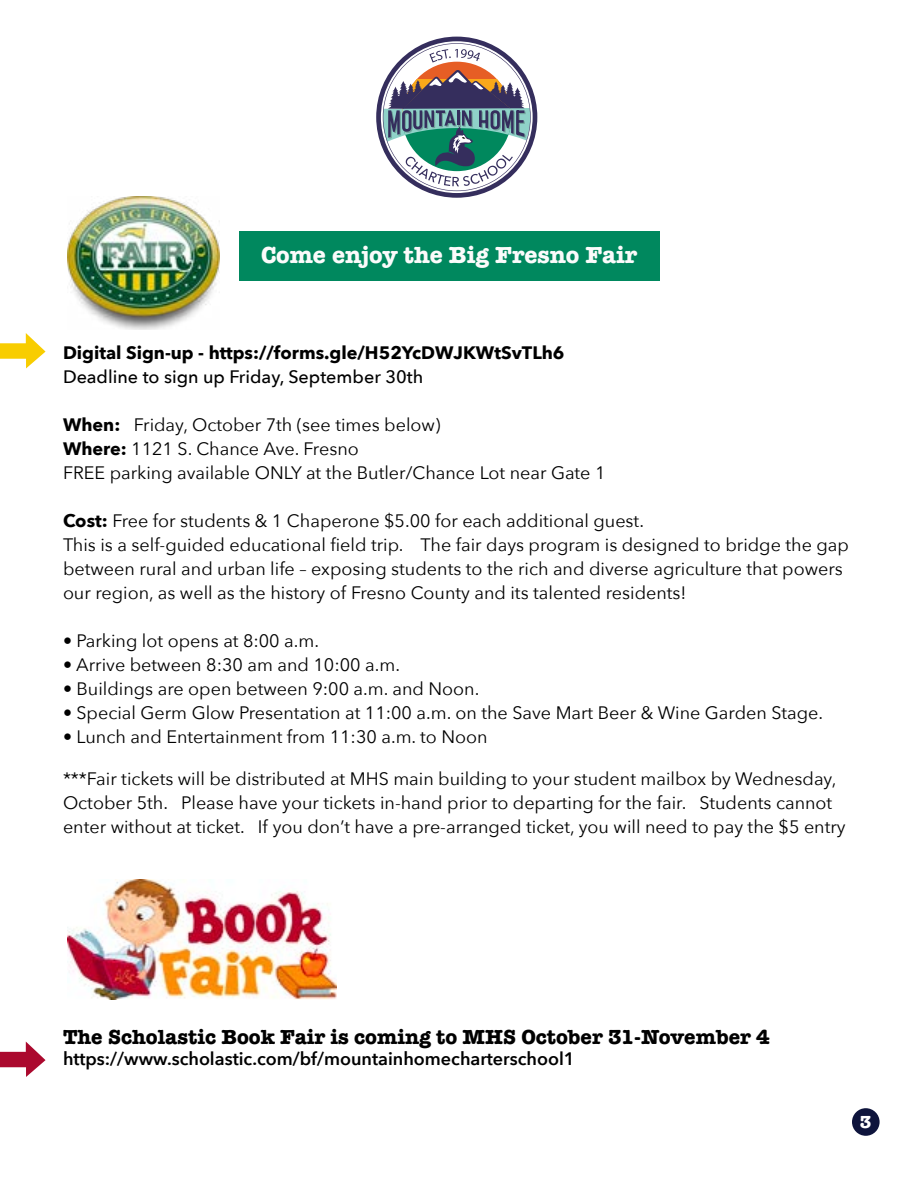
<style>
.page{position:relative;width:918px;height:1188px;background:#fff}
.page>*{position:absolute;margin:0;border:0;box-sizing:border-box;transform-origin:0 0}
.t1{font:700 24px "American Typewriter";color:#fbfbfb}
.t2{font:700 21px "American Typewriter";color:#000}
.t3{font:18px/24px "Avenir Next";color:#000}
.t4{font:600 18px "Avenir Next";color:#000}
.t5{font:700 18px "Avenir Next";color:#000}
.t6{font:500 18px "Avenir Next";color:#000}
.t7{font:700 18px "American Typewriter";color:#fff}
.s1{font-weight:700}
</style>
<div class="page">
<div style="left:240px;top:231px;width:420px;height:50px;background:#00885e"></div>
<div style="left:852px;top:1108px;width:28px;height:28px;background:#0e143c;border-radius:50%"></div>
<svg style="left:376px;top:37px;width:161px;height:161px"></svg>
<svg style="left:0;top:333px;width:46px;height:35px"></svg>
<img style="left:68px;top:197px;width:151px;height:133px">
<img style="left:68px;top:880px;width:269px;height:120px">
<svg style="left:0;top:1042px;width:46px;height:35px"></svg>
<h1 class="t1" style="left:261px;top:234px;width:378px">Come enjoy the Big Fresno Fair</h1>
<p class="t5" style="left:63px;top:337px;width:503px">Digital Sign-up - https://forms.gle/H52YcDWJKWtSvTLh6</p>
<p class="t6" style="left:63px;top:361px;width:362px">Deadline to sign up Friday, September 30th</p>
<p class="t3" style="left:63px;top:412px;width:544px"><span class="s1">When:</span> Friday, October 7th (see times below)<br><span class="s1">Where:</span> 1121 S. Chance Ave. Fresno<br>FREE parking available ONLY at the Butler/Chance Lot near Gate 1</p>
<p class="t3" style="left:63px;top:508px;width:787px"><span class="s1">Cost:</span> Free for students &amp; 1 Chaperone $5.00 for each additional guest.<br>This is a self-guided educational field trip. The fair days program is designed to bridge the gap between rural and urban life – exposing students to the rich and diverse agriculture that powers our region, as well as the history of Fresno County and its talented residents!</p>
<p class="t3" style="left:63px;top:628px;width:258px">• Parking lot opens at 8:00 a.m.</p>
<p class="t3" style="left:63px;top:652px;width:339px">• Arrive between 8:30 am and 10:00 a.m.</p>
<p class="t3" style="left:63px;top:676px;width:418px">• Buildings are open between 9:00 a.m. and Noon.</p>
<p class="t3" style="left:63px;top:700px;width:762px">• Special Germ Glow Presentation at 11:00 a.m. on the Save Mart Beer &amp; Wine Garden Stage.</p>
<p class="t3" style="left:63px;top:724px;width:426px">• Lunch and Entertainment from 11:30 a.m. to Noon</p>
<p class="t3" style="left:63px;top:766px;width:784px">***Fair tickets will be distributed at MHS main building to your student mailbox by Wednesday,<br>October 5th. Please have your tickets in-hand prior to departing for the fair. Students cannot enter without at ticket. If you don’t have a pre-arranged ticket, you will need to pay the $5 entry</p>
<p class="t2" style="left:63px;top:1019px;width:708px">The Scholastic Book Fair is coming to MHS October 31-November 4</p>
<p class="t4" style="left:63px;top:1044px;width:513px">https://www.scholastic.com/bf/mountainhomecharterschool1</p>
<p class="t7" style="left:860px;top:1106px;width:13px">3</p>
</div>
